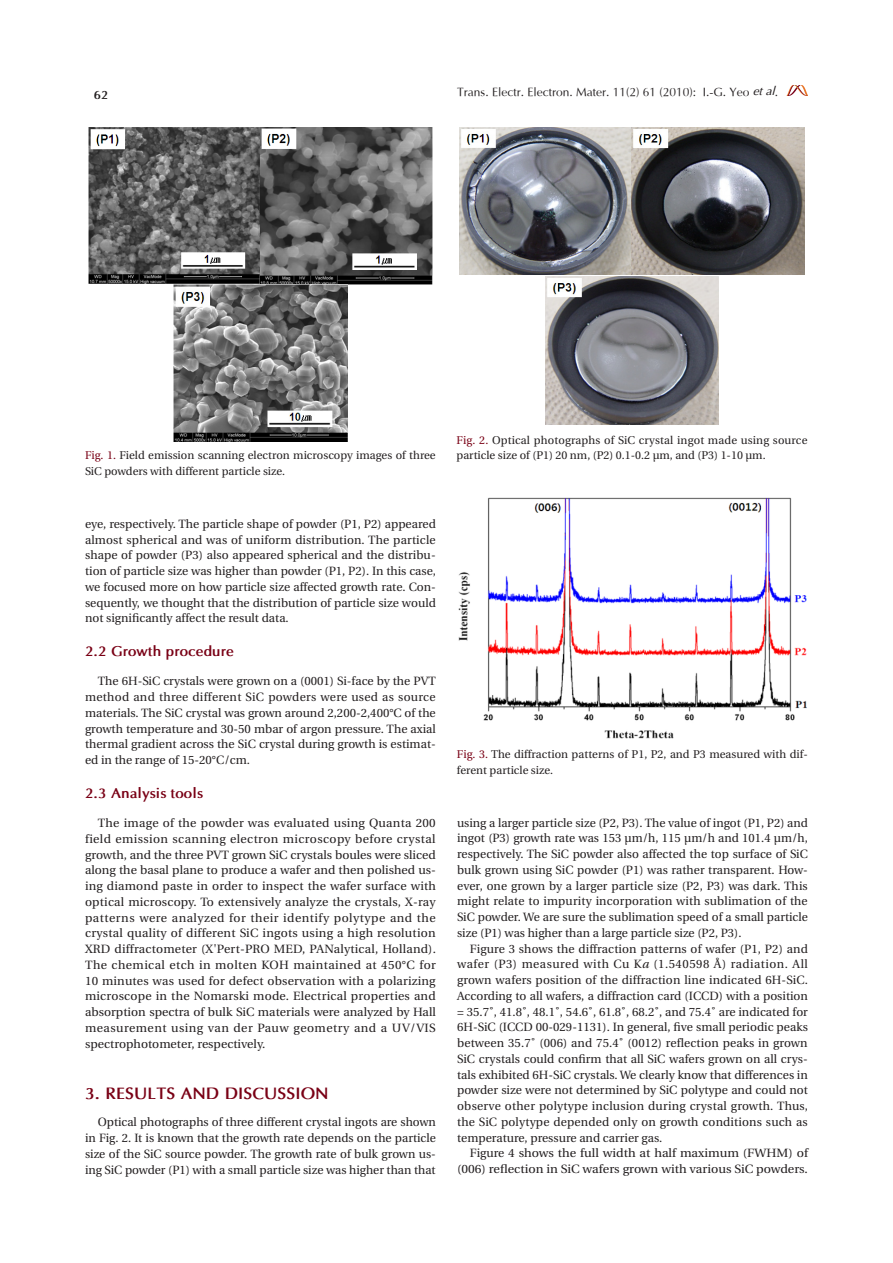
<style>
.page{position:relative;width:893px;height:1263px;background:#fff}
.page>*{position:absolute;margin:0;border:0;box-sizing:border-box;transform-origin:0 0}
.t1{font:700 16.5px "Optima";color:#790015}
.t2{font:700 14.25px "Optima";color:#790015}
.t3{font:12px/15.8px "Utopia";color:#231f20;text-align:justify}
.t4{font:12px "Optima";color:#231f20}
.t5{font:700 12px "Optima";color:#231f20}
.t6{font:11.25px/15.8px "Utopia";color:#231f20}
.s1{font-style:italic}
.s2{color:#790015}
</style>
<div class="page">
<img style="left:787px;top:86px;width:21px;height:10px">
<img style="left:88px;top:127px;width:345px;height:157px">
<img style="left:174px;top:284px;width:173px;height:157px">
<img style="left:459px;top:127px;width:345px;height:148px">
<img style="left:545px;top:277px;width:173px;height:147px">
<img style="left:458px;top:497px;width:349px;height:242px">
<p class="t5" style="left:94px;top:88px;width:16px">62</p>
<p class="t4" style="left:457px;top:84px;width:322px">Trans. Electr. Electron. Mater. 11(2) 61 (2010): I.-G. Yeo <span class="s1">et al</span>.</p>
<p class="t6" style="left:85px;top:448px;width:352px"><span class="s2">Fig. 1.</span> Field emission scanning electron microscopy images of three<br>SiC powders with different particle size.</p>
<p class="t3" style="left:85px;top:516px;width:352px">eye, respectively. The particle shape of powder (P1, P2) appeared almost spherical and was of uniform distribution. The particle shape of powder (P3) also appeared spherical and the distribu&shy;tion of particle size was higher than powder (P1, P2). In this case, we focused more on how particle size affected growth rate. Con&shy;sequently, we thought that the distribution of particle size would not significantly affect the result data.</p>
<p class="t2" style="left:85px;top:642px;width:150px">2.2 Growth procedure</p>
<p class="t3" style="left:85px;top:674px;width:352px;text-indent:13px">The 6H-SiC crystals were grown on a (0001) Si-face by the PVT method and three different SiC powders were used as source materials. The SiC crystal was grown around 2,200-2,400°C of the growth temperature and 30-50 mbar of argon pressure. The axial thermal gradient across the SiC crystal during growth is estimat&shy;ed in the range of 15-20°C/cm.</p>
<p class="t2" style="left:85px;top:784px;width:120px">2.3 Analysis tools</p>
<p class="t3" style="left:85px;top:815px;width:352px;text-indent:13px">The image of the powder was evaluated using Quanta 200 field emission scanning electron microscopy before crystal growth, and the three PVT grown SiC crystals boules were sliced along the basal plane to produce a wafer and then polished us&shy;ing diamond paste in order to inspect the wafer surface with optical microscopy. To extensively analyze the crystals, X-ray patterns were analyzed for their identify polytype and the crystal quality of different SiC ingots using a high resolution XRD diffractometer (X'Pert-PRO MED, PANalytical, Holland).<br>The chemical etch in molten KOH maintained at 450°C for 10 minutes was used for defect observation with a polarizing microscope in the Nomarski mode. Electrical properties and absorption spectra of bulk SiC materials were analyzed by Hall measurement using van der Pauw geometry and a UV/VIS spectrophotometer, respectively.</p>
<h1 class="t1" style="left:85px;top:1083px;width:245px">3. RESULTS AND DISCUSSION</h1>
<p class="t3" style="left:85px;top:1115px;width:352px;text-indent:13px">Optical photographs of three different crystal ingots are shown in Fig. 2. It is known that the growth rate depends on the particle size of the SiC source powder. The growth rate of bulk grown us&shy;ing SiC powder (P1) with a small particle size was higher than that</p>
<p class="t6" style="left:457px;top:432px;width:352px"><span class="s2">Fig. 2.</span> Optical photographs of SiC crystal ingot made using source particle size of (P1) 20 nm, (P2) 0.1-0.2 µm, and (P3) 1-10 µm.</p>
<p class="t6" style="left:457px;top:746px;width:352px"><span class="s2">Fig. 3.</span> The diffraction patterns of P1, P2, and P3 measured with dif&shy;ferent particle size.</p>
<p class="t3" style="left:457px;top:815px;width:352px">using a larger particle size (P2, P3). The value of ingot (P1, P2) and ingot (P3) growth rate was 153 µm/h, 115 µm/h and 101.4 µm/h, respectively. The SiC powder also affected the top surface of SiC bulk grown using SiC powder (P1) was rather transparent. How&shy;ever, one grown by a larger particle size (P2, P3) was dark. This might relate to impurity incorporation with sublimation of the SiC powder. We are sure the sublimation speed of a small particle size (P1) was higher than a large particle size (P2, P3).</p>
<p class="t3" style="left:457px;top:941px;width:353px;text-indent:13px">Figure 3 shows the diffraction patterns of wafer (P1, P2) and wafer (P3) measured with Cu K<span class="s1">a</span> (1.540598 Å) radiation. All grown wafers position of the diffraction line indicated 6H-SiC.<br>According to all wafers, a diffraction card (ICCD) with a position = 35.7˚, 41.8˚, 48.1˚, 54.6˚, 61.8˚, 68.2˚, and 75.4˚ are indicated for 6H-SiC (ICCD 00-029-1131). In general, five small periodic peaks between 35.7˚ (006) and 75.4˚ (0012) reflection peaks in grown SiC crystals could confirm that all SiC wafers grown on all crys&shy;tals exhibited 6H-SiC crystals. We clearly know that differences in powder size were not determined by SiC polytype and could not observe other polytype inclusion during crystal growth. Thus, the SiC polytype depended only on growth conditions such as temperature, pressure and carrier gas.</p>
<p class="t3" style="left:457px;top:1145px;width:352px;text-align:right">Figure 4 shows the full width at half maximum (FWHM) of (006) reflection in SiC wafers grown with various SiC powders.</p>
</div>
